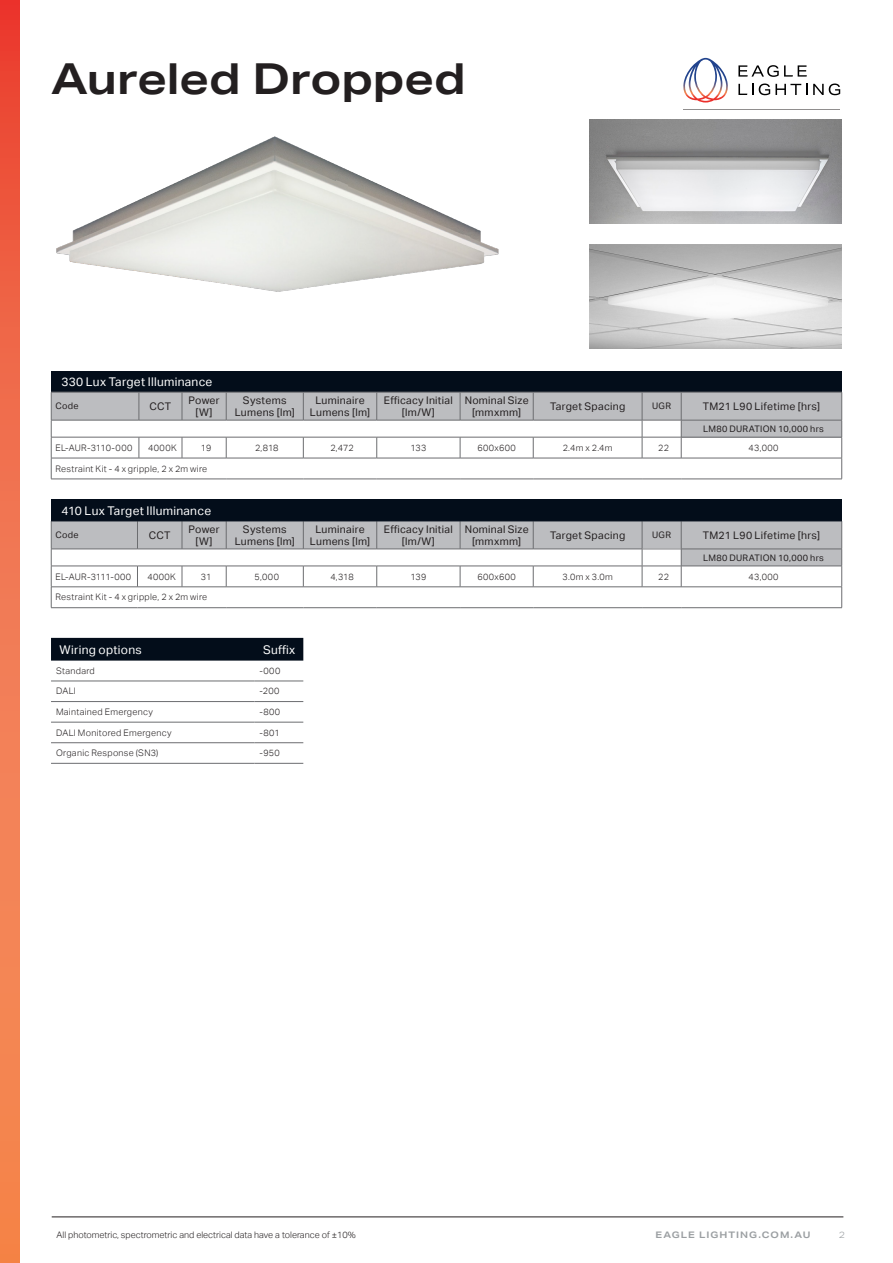
<style>
.page{position:relative;width:893px;height:1263px;background:#fff}
.page>*{position:absolute;margin:0;border:0;box-sizing:border-box;transform-origin:0 0}
.t1{font:700 42.75px "Aktiv Grotesk Ex";letter-spacing:-.005em;color:#231f20}
.Table_Headings{font:12px "Aktiv Grotesk";letter-spacing:.025em;color:#fff}
.Table_Sub_Headings_b{font:10.5px/12px "Aktiv Grotesk";letter-spacing:.03em;color:#231f20;text-align:center}
.table_data{font:300 9px "Aktiv Grotesk";letter-spacing:.03em;color:#231f20}
.table_data-2{font:300 9px "Aktiv Grotesk";color:#231f20}
.Table_Sub_Headings_b-2{font:9px "Aktiv Grotesk";letter-spacing:.035em;color:#231f20}
.t2{font:700 9px "Aktiv Grotesk Ex";letter-spacing:.11em;color:#9b9fa2}
.t3{font:300 9px "Aktiv Grotesk Ex";color:#9b9fa2}
</style>
<div class="page">
<hr style="left:52px;top:1216px;width:791px;height:1px;background:#231f20">
<svg style="left:0;top:0;width:20px;height:1263px"></svg>
<svg style="left:738px;top:65px;width:69px;height:12px"></svg>
<svg style="left:738px;top:84px;width:69px;height:11px"></svg>
<svg style="left:813px;top:84px;width:27px;height:11px"></svg>
<svg style="left:683px;top:58px;width:45px;height:45px"></svg>
<div style="left:51px;top:371px;width:791px;height:21px;background:#030d1a"></div>
<hr style="left:51px;top:479px;width:88px;height:1px;background:#6c6d70">
<hr style="left:139px;top:479px;width:43px;height:1px;background:#6c6d70">
<hr style="left:182px;top:479px;width:44px;height:1px;background:#6c6d70">
<hr style="left:226px;top:479px;width:77px;height:1px;background:#6c6d70">
<hr style="left:303px;top:479px;width:74px;height:1px;background:#6c6d70">
<hr style="left:377px;top:479px;width:83px;height:1px;background:#6c6d70">
<hr style="left:460px;top:479px;width:73px;height:1px;background:#6c6d70">
<hr style="left:533px;top:479px;width:109px;height:1px;background:#6c6d70">
<hr style="left:642px;top:479px;width:39px;height:1px;background:#6c6d70">
<hr style="left:681px;top:479px;width:161px;height:1px;background:#6c6d70">
<svg style="left:51px;top:392px;width:791px;height:87px"></svg>
<hr style="left:460px;top:458px;width:73px;height:1px;background:#6c6d70">
<hr style="left:533px;top:458px;width:109px;height:1px;background:#6c6d70">
<hr style="left:642px;top:458px;width:39px;height:1px;background:#6c6d70">
<div style="left:51px;top:500px;width:791px;height:21px;background:#030d1a"></div>
<hr style="left:51px;top:607px;width:86px;height:1px;background:#6c6d70">
<hr style="left:137px;top:607px;width:45px;height:1px;background:#6c6d70">
<hr style="left:182px;top:607px;width:44px;height:1px;background:#6c6d70">
<hr style="left:226px;top:607px;width:77px;height:1px;background:#6c6d70">
<hr style="left:303px;top:607px;width:74px;height:1px;background:#6c6d70">
<hr style="left:377px;top:607px;width:83px;height:1px;background:#6c6d70">
<hr style="left:460px;top:607px;width:73px;height:1px;background:#6c6d70">
<hr style="left:533px;top:607px;width:109px;height:1px;background:#6c6d70">
<hr style="left:642px;top:607px;width:39px;height:1px;background:#6c6d70">
<hr style="left:681px;top:607px;width:161px;height:1px;background:#6c6d70">
<svg style="left:51px;top:522px;width:791px;height:85px"></svg>
<hr style="left:460px;top:587px;width:73px;height:1px;background:#6c6d70">
<hr style="left:533px;top:587px;width:109px;height:1px;background:#6c6d70">
<hr style="left:642px;top:587px;width:39px;height:1px;background:#6c6d70">
<hr style="left:51px;top:521px;width:86px;height:1px;background:#030d1a">
<hr style="left:137px;top:521px;width:45px;height:1px;background:#030d1a">
<hr style="left:182px;top:521px;width:44px;height:1px;background:#030d1a">
<hr style="left:226px;top:521px;width:77px;height:1px;background:#030d1a">
<hr style="left:303px;top:521px;width:74px;height:1px;background:#030d1a">
<hr style="left:377px;top:521px;width:83px;height:1px;background:#030d1a">
<hr style="left:460px;top:521px;width:73px;height:1px;background:#030d1a">
<hr style="left:533px;top:521px;width:109px;height:1px;background:#030d1a">
<hr style="left:642px;top:521px;width:39px;height:1px;background:#030d1a">
<hr style="left:681px;top:521px;width:161px;height:1px;background:#030d1a">
<img style="left:590px;top:119px;width:252px;height:104px">
<img style="left:590px;top:245px;width:252px;height:104px">
<img style="left:56px;top:136px;width:443px;height:156px">
<div style="left:51px;top:638px;width:252px;height:23px;background:#030d1a"></div>
<hr style="left:51px;top:681px;width:204px;height:1px;background:#6c6d70">
<hr style="left:255px;top:681px;width:48px;height:1px;background:#6c6d70">
<hr style="left:51px;top:701px;width:204px;height:1px;background:#6c6d70">
<hr style="left:255px;top:701px;width:48px;height:1px;background:#6c6d70">
<hr style="left:51px;top:722px;width:204px;height:1px;background:#6c6d70">
<hr style="left:255px;top:722px;width:48px;height:1px;background:#6c6d70">
<hr style="left:51px;top:742px;width:204px;height:1px;background:#6c6d70">
<hr style="left:255px;top:742px;width:48px;height:1px;background:#6c6d70">
<hr style="left:51px;top:763px;width:204px;height:1px;background:#6c6d70">
<hr style="left:255px;top:763px;width:48px;height:1px;background:#6c6d70">
<h1 class="t1" style="left:51px;top:53px;width:416px">Aureled Dropped</h1>
<p class="Table_Headings" style="left:61px;top:375px;width:152px">330 Lux Target Illuminance</p>
<p class="Table_Sub_Headings_b-2" style="left:55px;top:401px;width:25px">Code</p>
<p class="Table_Sub_Headings_b" style="left:150px;top:400px;width:23px">CCT</p>
<p class="Table_Sub_Headings_b" style="left:188px;top:394px;width:33px">Power [W]</p>
<p class="Table_Sub_Headings_b" style="left:235px;top:394px;width:62px">Systems<br>Lumens [lm]</p>
<p class="Table_Sub_Headings_b" style="left:310px;top:394px;width:62px">Luminaire<br>Lumens [lm]</p>
<p class="Table_Sub_Headings_b" style="left:384px;top:394px;width:71px">Efficacy Initial [lm/W]</p>
<p class="Table_Sub_Headings_b" style="left:465px;top:394px;width:65px">Nominal Size [mmxmm]</p>
<p class="Table_Sub_Headings_b" style="left:550px;top:400px;width:77px">Target Spacing</p>
<p class="Table_Sub_Headings_b-2" style="left:652px;top:401px;width:20px">UGR</p>
<p class="Table_Sub_Headings_b" style="left:703px;top:400px;width:119px">TM21 L90 Lifetime [hrs]</p>
<p class="Table_Sub_Headings_b-2" style="left:703px;top:423px;width:122px">LM80 DURATION 10,000 hrs</p>
<p class="table_data" style="left:55px;top:442px;width:78px">EL-AUR-3110-000</p>
<p class="table_data" style="left:148px;top:442px;width:30px">4000K</p>
<p class="table_data" style="left:201px;top:442px;width:12px">19</p>
<p class="table_data" style="left:255px;top:442px;width:25px">2,818</p>
<p class="table_data" style="left:330px;top:442px;width:25px">2,472</p>
<p class="table_data" style="left:410px;top:442px;width:17px">133</p>
<p class="table_data" style="left:478px;top:442px;width:40px">600x600</p>
<p class="table_data" style="left:563px;top:442px;width:51px">2.4m x 2.4m</p>
<p class="table_data" style="left:658px;top:442px;width:12px">22</p>
<p class="table_data" style="left:748px;top:442px;width:32px">43,000</p>
<p class="table_data" style="left:55px;top:463px;width:153px">Restraint Kit - 4 x gripple, 2 x 2m wire</p>
<p class="Table_Headings" style="left:61px;top:503px;width:151px">410 Lux Target Illuminance</p>
<p class="Table_Sub_Headings_b-2" style="left:55px;top:530px;width:25px">Code</p>
<p class="Table_Sub_Headings_b" style="left:149px;top:529px;width:23px">CCT</p>
<p class="Table_Sub_Headings_b" style="left:188px;top:523px;width:33px">Power [W]</p>
<p class="Table_Sub_Headings_b" style="left:235px;top:523px;width:62px">Systems<br>Lumens [lm]</p>
<p class="Table_Sub_Headings_b" style="left:310px;top:523px;width:62px">Luminaire<br>Lumens [lm]</p>
<p class="Table_Sub_Headings_b" style="left:384px;top:523px;width:71px">Efficacy Initial [lm/W]</p>
<p class="Table_Sub_Headings_b" style="left:465px;top:523px;width:65px">Nominal Size [mmxmm]</p>
<p class="Table_Sub_Headings_b" style="left:550px;top:529px;width:77px">Target Spacing</p>
<p class="Table_Sub_Headings_b-2" style="left:652px;top:530px;width:20px">UGR</p>
<p class="Table_Sub_Headings_b" style="left:703px;top:529px;width:119px">TM21 L90 Lifetime [hrs]</p>
<p class="Table_Sub_Headings_b-2" style="left:703px;top:552px;width:122px">LM80 DURATION 10,000 hrs</p>
<p class="table_data" style="left:55px;top:571px;width:77px">EL-AUR-3111-000</p>
<p class="table_data" style="left:148px;top:571px;width:30px">4000K</p>
<p class="table_data" style="left:201px;top:571px;width:12px">31</p>
<p class="table_data" style="left:255px;top:571px;width:26px">5,000</p>
<p class="table_data" style="left:330px;top:571px;width:25px">4,318</p>
<p class="table_data" style="left:410px;top:571px;width:17px">139</p>
<p class="table_data" style="left:478px;top:571px;width:40px">600x600</p>
<p class="table_data" style="left:562px;top:571px;width:52px">3.0m x 3.0m</p>
<p class="table_data" style="left:658px;top:571px;width:12px">22</p>
<p class="table_data" style="left:748px;top:571px;width:32px">43,000</p>
<p class="table_data" style="left:55px;top:592px;width:153px">Restraint Kit - 4 x gripple, 2 x 2m wire</p>
<p class="Table_Headings" style="left:60px;top:642px;width:84px">Wiring options</p>
<p class="Table_Headings" style="left:263px;top:642px;width:34px">Suffix</p>
<p class="table_data" style="left:56px;top:665px;width:40px">Standard</p>
<p class="table_data" style="left:260px;top:665px;width:22px">-000</p>
<p class="table_data" style="left:56px;top:686px;width:21px">DALI</p>
<p class="table_data" style="left:260px;top:686px;width:21px">-200</p>
<p class="table_data" style="left:56px;top:707px;width:98px">Maintained Emergency</p>
<p class="table_data" style="left:260px;top:707px;width:22px">-800</p>
<p class="table_data" style="left:56px;top:727px;width:117px">DALI Monitored Emergency</p>
<p class="table_data" style="left:260px;top:727px;width:22px">-801</p>
<p class="table_data" style="left:56px;top:748px;width:104px">Organic Response (SN3)</p>
<p class="table_data" style="left:260px;top:748px;width:22px">-950</p>
<p class="table_data-2" style="left:57px;top:1230px;width:301px">All photometric, spectrometric and electrical data have a tolerance of ±10%</p>
<p class="t2" style="left:656px;top:1229px;width:157px">EAGLE LIGHTING.COM.AU</p>
<p class="t3" style="left:839px;top:1230px;width:8px">2</p>
</div>
